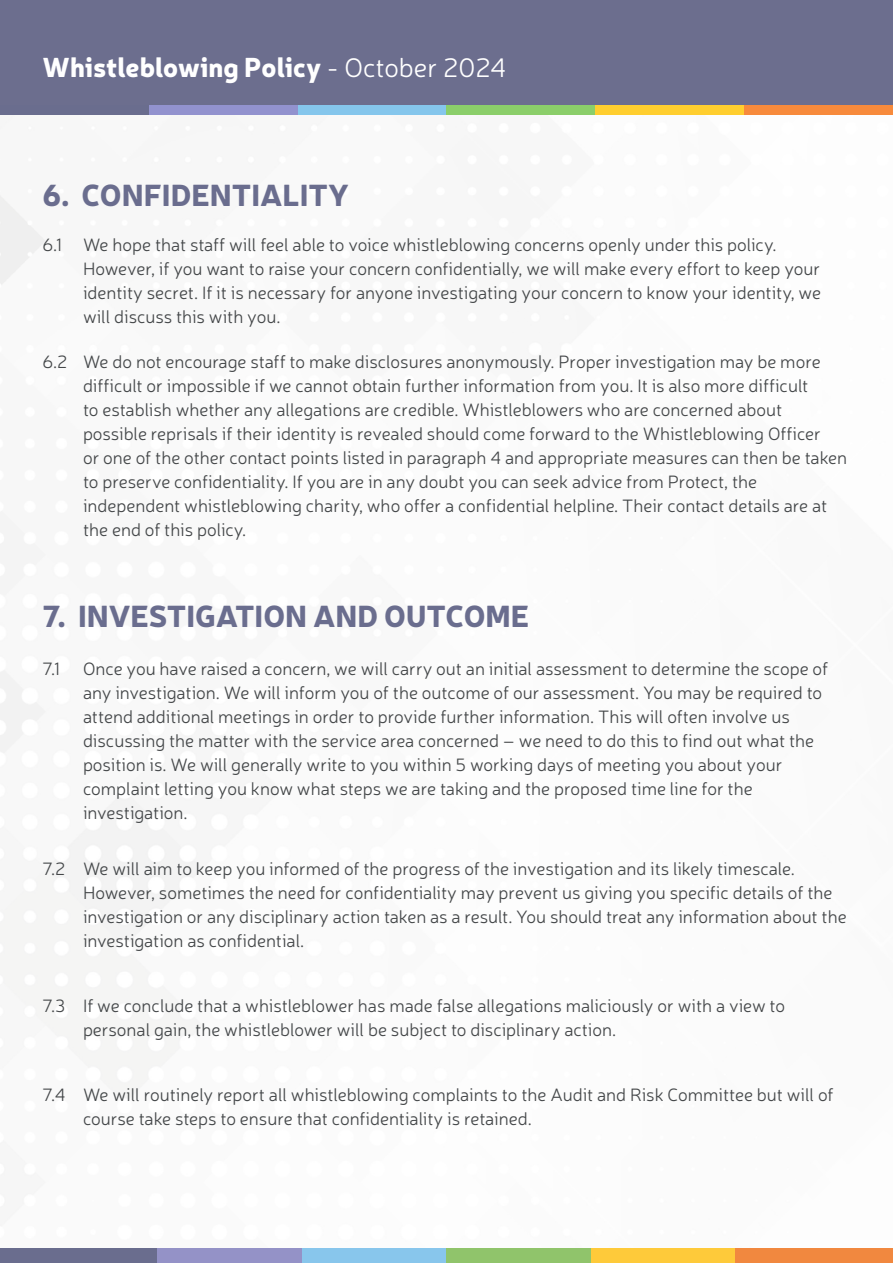
<style>
.page{position:relative;width:893px;height:1263px;background:#fff}
.page>*{position:absolute;margin:0;border:0;box-sizing:border-box;transform-origin:0 0}
.t1{font:900 30px "Neris";color:#6a6d8e}
.t2{font:900 27px "Neris";color:#fff}
.t3{font:300 18px/24px "Neris";color:#444749}
.s1{font-weight:300}
</style>
<div class="page">
<div style="left:0;top:0;width:893px;height:105px;background:#6c6e8e"></div>
<div style="left:0;top:105px;width:149px;height:10px;background:#6a6d8e"></div>
<div style="left:149px;top:105px;width:149px;height:10px;background:#9292ce"></div>
<div style="left:298px;top:105px;width:148px;height:10px;background:#85c6ec"></div>
<div style="left:446px;top:105px;width:149px;height:10px;background:#8bce6a"></div>
<div style="left:595px;top:105px;width:149px;height:10px;background:#ffce2f"></div>
<div style="left:744px;top:105px;width:149px;height:10px;background:#f78a3c"></div>
<div style="left:0;top:1248px;width:157px;height:15px;background:#6a6d8e"></div>
<div style="left:157px;top:1248px;width:145px;height:15px;background:#9492c7"></div>
<div style="left:302px;top:1248px;width:144px;height:15px;background:#88c6ec"></div>
<div style="left:446px;top:1248px;width:145px;height:15px;background:#90c46b"></div>
<div style="left:591px;top:1248px;width:145px;height:15px;background:#feca3a"></div>
<div style="left:736px;top:1248px;width:157px;height:15px;background:#f1883f"></div>
<h2 class="t2" style="left:43px;top:47px;width:466px">Whistleblowing Policy <span class="s1">- October 2024</span></h2>
<h1 class="t1" style="left:43px;top:173px;width:308px">6. CONFIDENTIALITY</h1>
<p class="t3" style="left:83px;top:232px;width:739px;text-indent:-40px">6.1 We hope that staff will feel able to voice whistleblowing concerns openly under this policy.<br>However, if you want to raise your concern confidentially, we will make every effort to keep your identity secret. If it is necessary for anyone investigating your concern to know your identity, we will discuss this with you.</p>
<p class="t3" style="left:83px;top:349px;width:766px;text-indent:-40px">6.2 We do not encourage staff to make disclosures anonymously. Proper investigation may be more difficult or impossible if we cannot obtain further information from you. It is also more difficult<br>to establish whether any allegations are credible. Whistleblowers who are concerned about possible reprisals if their identity is revealed should come forward to the Whistleblowing Officer<br>or one of the other contact points listed in paragraph 4 and appropriate measures can then be taken to preserve confidentiality. If you are in any doubt you can seek advice from Protect, the independent whistleblowing charity, who offer a confidential helpline. Their contact details are at the end of this policy.</p>
<h1 class="t1" style="left:43px;top:594px;width:488px">7. INVESTIGATION AND OUTCOME</h1>
<p class="t3" style="left:43px;top:656px;width:19px">7.1</p>
<p class="t3" style="left:83px;top:656px;width:747px">Once you have raised a concern, we will carry out an initial assessment to determine the scope of any investigation. We will inform you of the outcome of our assessment. You may be required to attend additional meetings in order to provide further information. This will often involve us discussing the matter with the service area concerned – we need to do this to find out what the position is. We will generally write to you within 5 working days of meeting you about your complaint letting you know what steps we are taking and the proposed time line for the investigation.</p>
<p class="t3" style="left:83px;top:856px;width:765px;text-indent:-40px">7.2 We will aim to keep you informed of the progress of the investigation and its likely timescale.<br>However, sometimes the need for confidentiality may prevent us giving you specific details of the investigation or any disciplinary action taken as a result. You should treat any information about the investigation as confidential.</p>
<p class="t3" style="left:83px;top:993px;width:704px;text-indent:-40px">7.3 If we conclude that a whistleblower has made false allegations maliciously or with a view to personal gain, the whistleblower will be subject to disciplinary action.</p>
<p class="t3" style="left:83px;top:1082px;width:752px;text-indent:-40px">7.4 We will routinely report all whistleblowing complaints to the Audit and Risk Committee but will of course take steps to ensure that confidentiality is retained.</p>
</div>
